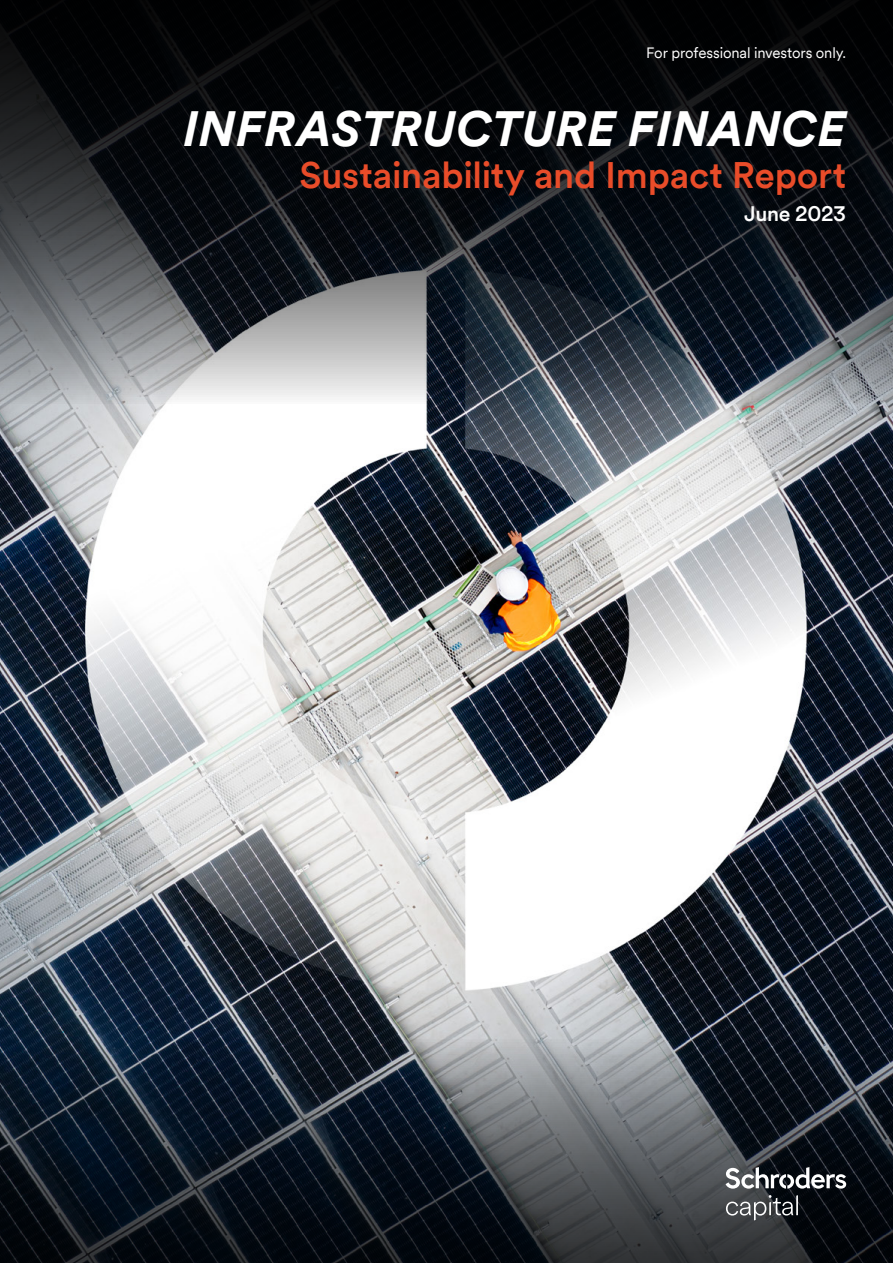
<style>
.page{position:relative;width:893px;height:1263px;background:#fff}
.page>*{position:absolute;margin:0;border:0;box-sizing:border-box;transform-origin:0 0}
.t1{font:italic 700 49.5px "Schroders Circular TT";color:#fff}
.t2{font:500 36.9px "Schroders Circular TT";letter-spacing:-.01em;color:#e94c29}
.t3{font:500 21px "Schroders Circular TT";letter-spacing:-.015em;color:#fff}
.t4{font:15px "Schroders Circular TT";letter-spacing:-.01em;color:#fff}
</style>
<div class="page">
<img style="left:0;top:404px;width:893px;height:635px">
<svg style="left:0;top:1039px;width:893px;height:224px;background:#293039"></svg>
<svg style="left:0;top:0;width:893px;height:404px;background:#262a2e"></svg>
<svg style="left:726px;top:1167px;width:120px;height:21px"></svg>
<svg style="left:726px;top:1195px;width:72px;height:25px;background:#585b5e"></svg>
<p class="t4" style="left:646px;top:43px;width:202px">For professional investors only.</p>
<h1 class="t1" style="left:183px;top:95px;width:664px">INFRASTRUCTURE FINANCE</h1>
<p class="t2" style="left:299px;top:149px;width:548px">Sustainability and Impact Report</p>
<p class="t3" style="left:744px;top:199px;width:104px">June 2023</p>
</div>
